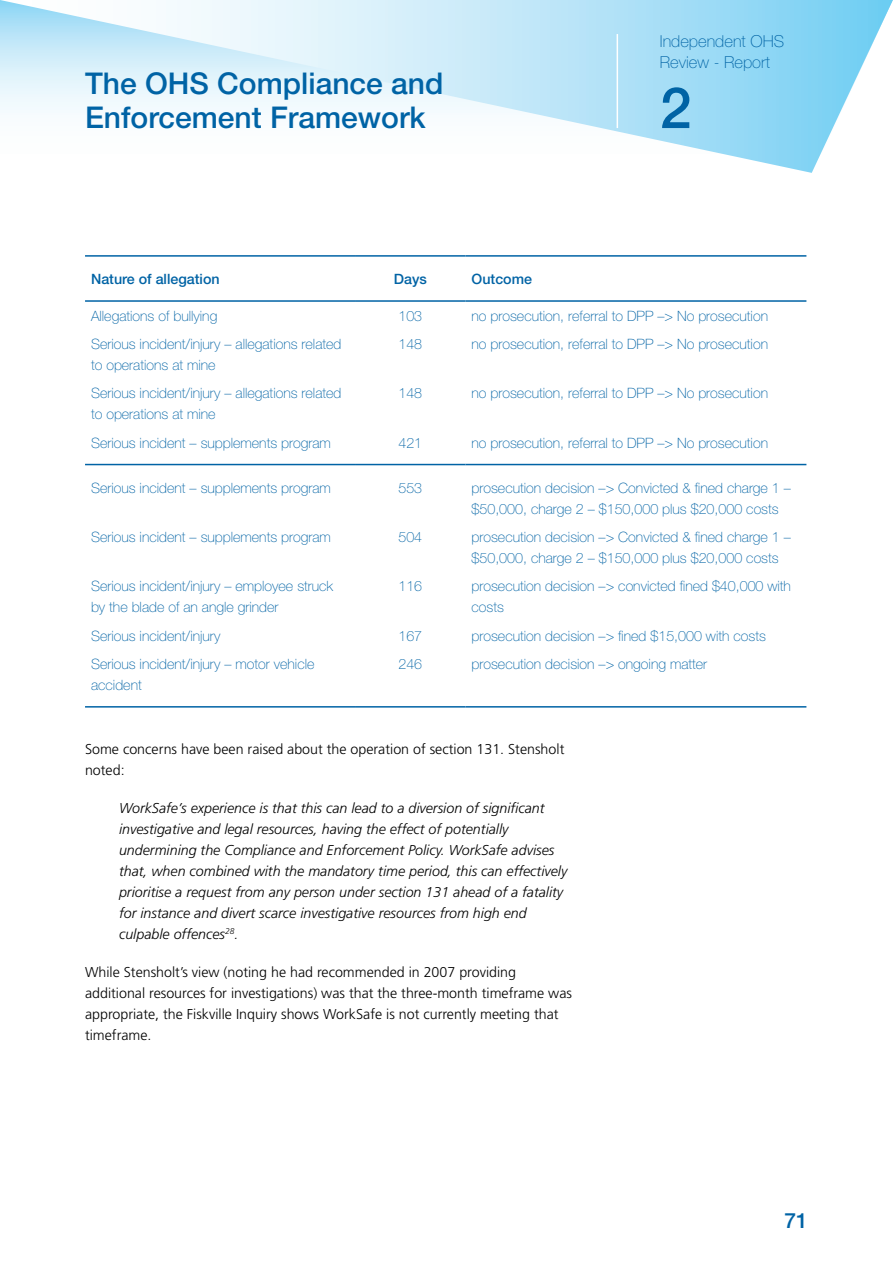
<style>
.page{position:relative;width:893px;height:1263px;background:#fff}
.page>*{position:absolute;margin:0;border:0;box-sizing:border-box;transform-origin:0 0}
.t1{font:500 57px "Helvetica Neue";color:#0063a5}
.t2{font:500 30px/34.5px "Helvetica Neue";color:#0063a5}
.t3{font:500 21px "Helvetica Neue";color:#0063a5}
.t4{font:100 16.5px/21px "Helvetica Neue";color:#0063a5}
.t5{font:100 14.25px/21px "Helvetica Neue";color:#0063a5}
.t6{font:italic 300 14.25px/21px "Frutiger";color:#010000}
.t7{font:300 14.25px/21px "Frutiger";color:#010000}
.t8{font:500 14.25px "Helvetica Neue";color:#0063a5}
</style>
<div class="page">
<svg style="left:0;top:0;width:893px;height:173px"></svg>
<hr style="left:617px;top:34px;width:1px;height:94px;background:#fff">
<hr style="left:85px;top:255px;width:270px;height:2px;background:#0063a5">
<hr style="left:355px;top:255px;width:111px;height:2px;background:#0063a5">
<hr style="left:466px;top:255px;width:340px;height:2px;background:#0063a5">
<hr style="left:85px;top:300px;width:270px;height:2px;background:#0063a5">
<hr style="left:355px;top:300px;width:111px;height:2px;background:#0063a5">
<hr style="left:466px;top:300px;width:340px;height:2px;background:#0063a5">
<hr style="left:85px;top:464px;width:270px;height:1px;background:#0063a5">
<hr style="left:355px;top:464px;width:111px;height:1px;background:#0063a5">
<hr style="left:466px;top:464px;width:340px;height:1px;background:#0063a5">
<hr style="left:85px;top:706px;width:270px;height:2px;background:#0063a5">
<hr style="left:355px;top:706px;width:111px;height:2px;background:#0063a5">
<hr style="left:466px;top:706px;width:340px;height:2px;background:#0063a5">
<h2 class="t2" style="left:85px;top:65px;width:360px">The OHS Compliance and<br>Enforcement Framework</h2>
<p class="t4" style="left:660px;top:31px;width:126px">Independent OHS<br>Review - Report</p>
<h1 class="t1" style="left:660px;top:74px;width:33px">2</h1>
<p class="t8" style="left:91px;top:270px;width:130px">Nature of allegation</p>
<p class="t8" style="left:394px;top:270px;width:35px">Days</p>
<p class="t8" style="left:472px;top:270px;width:62px">Outcome</p>
<p class="t5" style="left:91px;top:305px;width:128px">Allegations of bullying</p>
<p class="t5" style="left:398px;top:305px;width:25px">103</p>
<p class="t5" style="left:472px;top:305px;width:298px">no prosecution, referral to DPP –&gt; No prosecution</p>
<p class="t5" style="left:91px;top:333px;width:252px">Serious incident/injury – allegations related to operations at mine</p>
<p class="t5" style="left:398px;top:333px;width:25px">148</p>
<p class="t5" style="left:472px;top:333px;width:298px">no prosecution, referral to DPP –&gt; No prosecution</p>
<p class="t5" style="left:91px;top:383px;width:252px">Serious incident/injury – allegations related to operations at mine</p>
<p class="t5" style="left:398px;top:383px;width:25px">148</p>
<p class="t5" style="left:472px;top:383px;width:298px">no prosecution, referral to DPP –&gt; No prosecution</p>
<p class="t5" style="left:91px;top:432px;width:241px">Serious incident – supplements program</p>
<p class="t5" style="left:398px;top:432px;width:25px">421</p>
<p class="t5" style="left:472px;top:432px;width:298px">no prosecution, referral to DPP –&gt; No prosecution</p>
<p class="t5" style="left:91px;top:477px;width:241px">Serious incident – supplements program</p>
<p class="t5" style="left:398px;top:477px;width:25px">553</p>
<p class="t5" style="left:472px;top:477px;width:321px">prosecution decision –&gt; Convicted &amp; fined charge 1 – $50,000, charge 2 – $150,000 plus $20,000 costs</p>
<p class="t5" style="left:91px;top:527px;width:241px">Serious incident – supplements program</p>
<p class="t5" style="left:398px;top:527px;width:25px">504</p>
<p class="t5" style="left:472px;top:527px;width:321px">prosecution decision –&gt; Convicted &amp; fined charge 1 – $50,000, charge 2 – $150,000 plus $20,000 costs</p>
<p class="t5" style="left:91px;top:576px;width:244px">Serious incident/injury – employee struck by the blade of an angle grinder</p>
<p class="t5" style="left:398px;top:576px;width:25px">116</p>
<p class="t5" style="left:472px;top:576px;width:321px">prosecution decision –&gt; convicted fined $40,000 with costs</p>
<p class="t5" style="left:91px;top:625px;width:131px">Serious incident/injury</p>
<p class="t5" style="left:398px;top:625px;width:25px">167</p>
<p class="t5" style="left:472px;top:625px;width:296px">prosecution decision –&gt; fined $15,000 with costs</p>
<p class="t5" style="left:91px;top:653px;width:225px">Serious incident/injury – motor vehicle accident</p>
<p class="t5" style="left:398px;top:653px;width:25px">246</p>
<p class="t5" style="left:472px;top:653px;width:237px">prosecution decision –&gt; ongoing matter</p>
<p class="t7" style="left:85px;top:739px;width:481px">Some concerns have been raised about the operation of section 131. Stensholt noted:</p>
<p class="t6" style="left:119px;top:798px;width:450px">WorkSafe’s experience is that this can lead to a diversion of significant investigative and legal resources, having the effect of potentially undermining the Compliance and Enforcement Policy. WorkSafe advises that, when combined with the mandatory time period, this can effectively prioritise a request from any person under section 131 ahead of a fatality for instance and divert scarce investigative resources from high end culpable offences<sup>28</sup>.</p>
<p class="t7" style="left:85px;top:962px;width:488px">While Stensholt’s view (noting he had recommended in 2007 providing additional resources for investigations) was that the three-month timeframe was appropriate, the Fiskville Inquiry shows WorkSafe is not currently meeting that timeframe.</p>
<h3 class="t3" style="left:785px;top:1208px;width:25px">71</h3>
</div>
